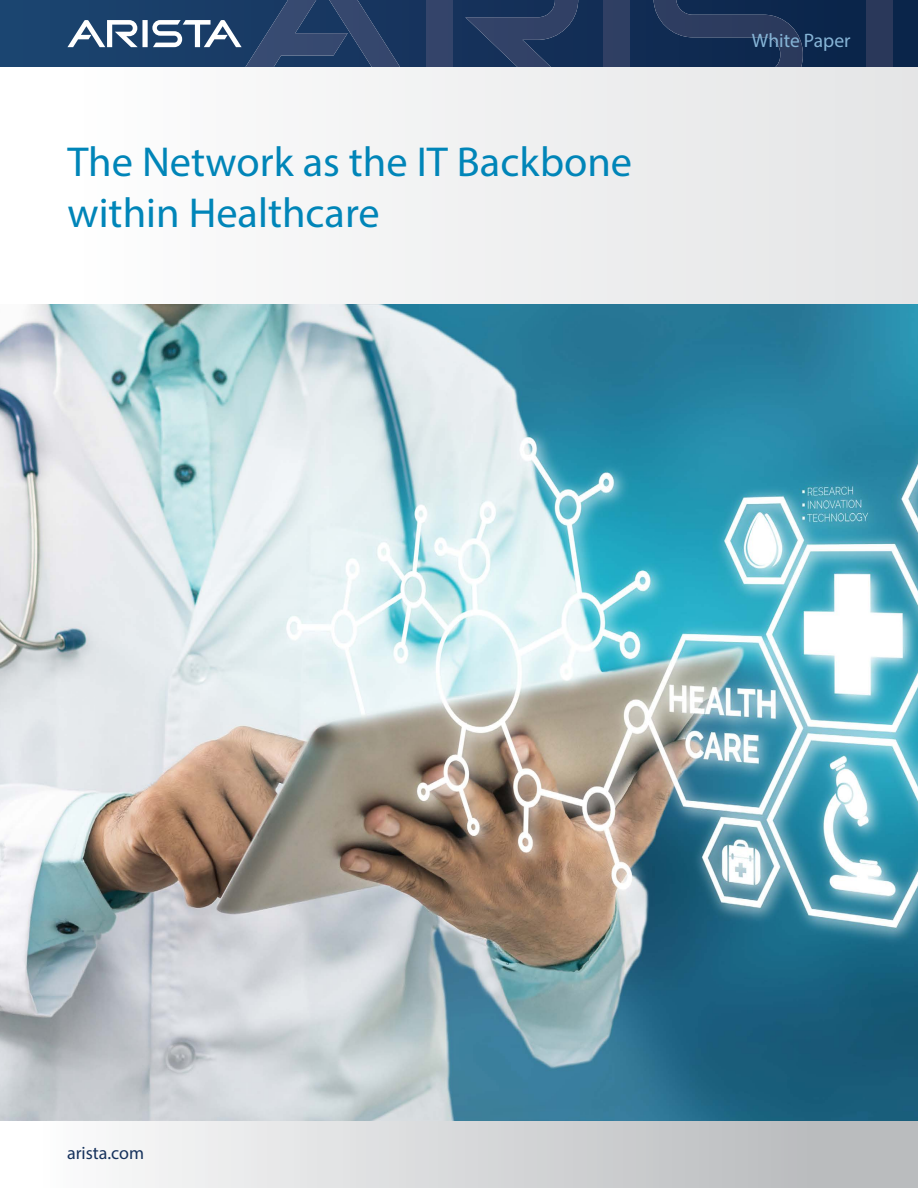
<style>
.page{position:relative;width:918px;height:1188px;background:#fff}
.page>*{position:absolute;margin:0;border:0;box-sizing:border-box;transform-origin:0 0}
.t1{font:42px/50.4px "Myriad Pro";color:#0085b8}
.t2{font:19.5px "Myriad Pro";color:#86b4d6}
.t3{font:18px "Myriad Pro";color:#16325c}
</style>
<div class="page">
<svg style="left:0;top:0;width:918px;height:68px;background:#15345b"></svg>
<div style="left:426px;top:0;width:26px;height:68px;background:#34446a"></div>
<svg style="left:465px;top:0;width:113px;height:68px;background:#253b61"></svg>
<svg style="left:67px;top:0;width:333px;height:68px;background:#365277"></svg>
<div style="left:604px;top:0;width:26px;height:68px;background:#2f3f63"></div>
<svg style="left:654px;top:0;width:149px;height:68px;background:#1e3458"></svg>
<div style="left:867px;top:0;width:26px;height:68px;background:#2a385a"></div>
<div style="left:0;top:1120px;width:918px;height:68px;background:linear-gradient(to right,#fff,#b3b5b7)"></div>
<div style="left:0;top:68px;width:918px;height:239px;background:linear-gradient(to right,#fff,#e2e4e5)"></div>
<img style="left:0;top:305px;width:918px;height:815px">
<p class="t1" style="left:68px;top:136px;width:566px">The Network as the IT Backbone within Healthcare</p>
<p class="t2" style="left:752px;top:29px;width:100px">White Paper</p>
<p class="t3" style="left:67px;top:1142px;width:79px">arista.com</p>
</div>
